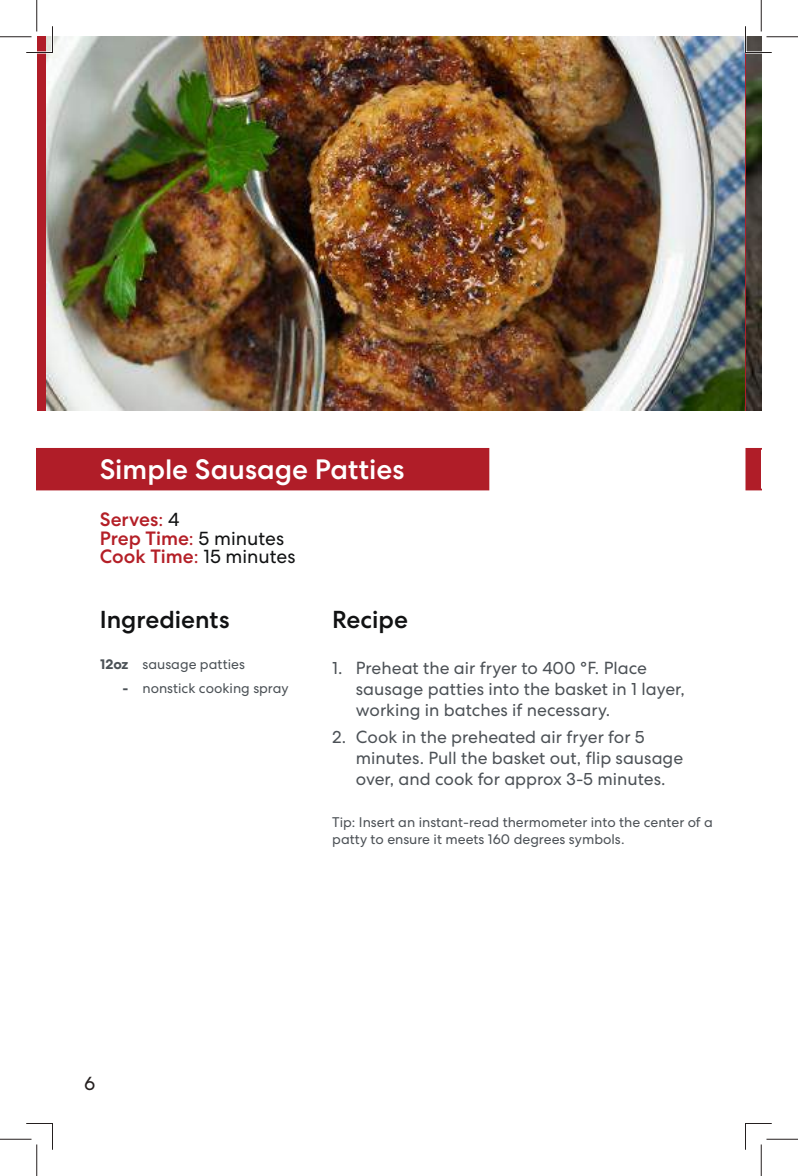
<style>
.page{position:relative;width:798px;height:1176px;background:#fff}
.page>*{position:absolute;margin:0;border:0;box-sizing:border-box;transform-origin:0 0}
.t1{font:500 28px "Centra No 2";color:#fff}
.t2{font:500 24.5px "Centra No 2";color:#111213}
.t3{font:500 19.25px/19.6px "Centra No 2";color:#b41f27}
.t4{font:19.25px "Centra No 2";color:#111213}
.t5{font:19.25px "Centra No 2";color:#241f1f}
.t6{font:17.5px/21px "Centra No 2";color:#4c5156}
.t7{font:14px/16.8px "Centra No 2";color:#4c5156}
.t8{font:14px "Centra No 2";color:#4b5156}
.s1{font-weight:400}
.s2{font-weight:400;color:#111213}
.s3{font-weight:500;color:#b41f27}
.s4{color:#b41f27}
.s5{font-weight:700}
</style>
<div class="page">
<div style="left:37px;top:449px;width:451px;height:41px;background:#b01d28"></div>
<div style="left:37px;top:448px;width:452px;height:42px;border:2px solid #b01d28"></div>
<svg style="left:746px;top:448px;width:15px;height:42px"></svg>
<img style="left:47px;top:37px;width:699px;height:374px">
<svg style="left:746px;top:54px;width:15px;height:357px;background:#3c3a2e"></svg>
<hr style="left:26px;top:51px;width:26px;height:3px;background:#fff">
<hr style="left:51px;top:26px;width:3px;height:26px;background:#fff">
<hr style="left:744px;top:26px;width:3px;height:26px;background:#fff">
<svg style="left:26px;top:26px;width:27px;height:27px"></svg>
<svg style="left:26px;top:1123px;width:27px;height:27px"></svg>
<svg style="left:745px;top:26px;width:27px;height:27px"></svg>
<svg style="left:745px;top:1123px;width:27px;height:27px"></svg>
<hr style="left:0;top:36px;width:32px;height:2px;background:#fff">
<hr style="left:766px;top:36px;width:32px;height:2px;background:#fff">
<hr style="left:0;top:1138px;width:32px;height:2px;background:#fff">
<hr style="left:766px;top:1138px;width:32px;height:2px;background:#fff">
<hr style="left:36px;top:0;width:2px;height:32px;background:#fff">
<hr style="left:36px;top:1144px;width:2px;height:32px;background:#fff">
<hr style="left:760px;top:0;width:2px;height:32px;background:#fff">
<hr style="left:760px;top:1144px;width:2px;height:32px;background:#fff">
<hr style="left:0;top:36px;width:32px;height:1px;background:#241f1f">
<hr style="left:766px;top:36px;width:32px;height:1px;background:#241f1f">
<hr style="left:0;top:1139px;width:32px;height:1px;background:#241f1f">
<hr style="left:766px;top:1139px;width:32px;height:1px;background:#241f1f">
<hr style="left:36px;top:0;width:1px;height:32px;background:#241f1f">
<hr style="left:36px;top:1144px;width:1px;height:32px;background:#241f1f">
<hr style="left:761px;top:0;width:1px;height:32px;background:#241f1f">
<hr style="left:761px;top:1144px;width:1px;height:32px;background:#241f1f">
<h1 class="t1" style="left:100px;top:453px;width:306px">Simple Sausage Patties</h1>
<p class="t3" style="left:100px;top:510px;width:186px">Serves<span class="s1">:</span> <span class="s2">4<br></span>Prep Time<span class="s1">:</span> <span class="s2">5 minutes</span></p>
<p class="t4" style="left:100px;top:545px;width:197px"><span class="s3">Cook Time</span><span class="s4">:</span> 15 minutes</p>
<h2 class="t2" style="left:100px;top:605px;width:131px">Ingredients</h2>
<p class="t8" style="left:100px;top:656px;width:146px"><span class="s5">12oz</span> sausage patties</p>
<p class="t8" style="left:122px;top:680px;width:168px"><span class="s5">-</span> nonstick cooking spray</p>
<h2 class="t2" style="left:332px;top:605px;width:77px">Recipe</h2>
<p class="t6" style="left:356px;top:657px;width:331px;text-indent:-24px">1. Preheat the air fryer to 400 °F. Place sausage patties into the basket in 1 layer, working in batches if necessary.</p>
<p class="t6" style="left:356px;top:726px;width:329px;text-indent:-24px">2. Cook in the preheated air fryer for 5 minutes. Pull the basket out, flip sausage over, and cook for approx 3-5 minutes.</p>
<p class="t7" style="left:332px;top:814px;width:382px">Tip: Insert an instant-read thermometer into the center of a patty to ensure it meets 160 degrees symbols.</p>
<p class="t5" style="left:84px;top:1072px;width:13px">6</p>
</div>
